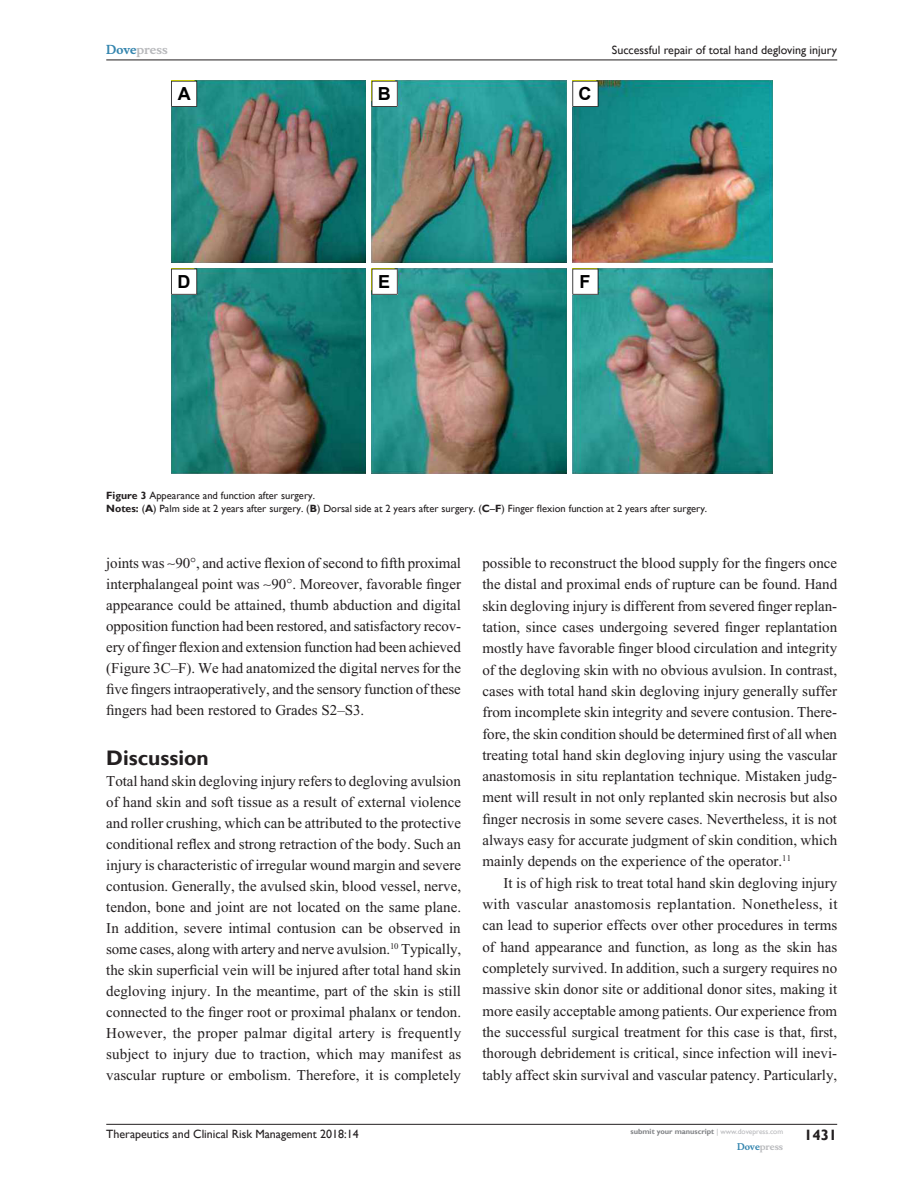
<style>
.page{position:relative;width:918px;height:1188px;background:#fff}
.page>*{position:absolute;margin:0;border:0;box-sizing:border-box;transform-origin:0 0}
.t1{font:700 21px "Gill Sans";color:#231f20}
.TxF{font:15px/21px "Times New Roman";color:#231f20;text-align:justify}
.Tx{font:15px/21.3px "Times New Roman";color:#231f20;text-align:justify}
.RunFolio-R{font:700 15px "Gill Sans";color:#231f20}
.RunF-R{font:12px "Gill Sans";color:#231f20}
.RunH-R{font:12px "Gill Sans";color:#231f20}
.RunH-Brand-R{font:700 12px "Musee";color:#b8b9bc}
.FigSNRI{font:10.5px "Gill Sans";color:#231f20}
.FigC{font:10.5px "Gill Sans";color:#231f20}
.RunF-Brand-R{font:700 9px "Musee";color:#b8b9bc}
.RunF-SubmityourMS-R{font:700 7.5px "Gill Sans";color:#808285}
.s1{color:#3485ae}
.s2{font-weight:700}
.s3{font-weight:400;color:#b8b9bc}
</style>
<div class="page">
<hr style="left:106px;top:1124px;width:731px;height:1px;background:#231f20">
<hr style="left:106px;top:60px;width:731px;height:1px;background:#231f20">
<img style="left:171px;top:81px;width:195px;height:182px">
<img style="left:171px;top:269px;width:195px;height:204px">
<img style="left:371px;top:81px;width:195px;height:182px">
<img style="left:372px;top:269px;width:194px;height:204px">
<img style="left:572px;top:81px;width:200px;height:182px">
<img style="left:572px;top:269px;width:200px;height:204px">
<svg style="left:171px;top:81px;width:26px;height:26px"></svg>
<svg style="left:372px;top:81px;width:26px;height:26px"></svg>
<svg style="left:572px;top:81px;width:26px;height:26px"></svg>
<svg style="left:171px;top:269px;width:26px;height:26px"></svg>
<svg style="left:372px;top:269px;width:26px;height:26px"></svg>
<svg style="left:572px;top:269px;width:26px;height:26px"></svg>
<p class="RunH-Brand-R" style="left:106px;top:43px;width:63px"><span class="s1">Dove</span>press</p>
<p class="RunH-R" style="left:612px;top:43px;width:227px">Successful repair of total hand degloving injury</p>
<p class="FigC" style="left:106px;top:489px;width:210px"><span class="s2">Figure 3</span> Appearance and function after surgery.</p>
<p class="FigSNRI" style="left:106px;top:502px;width:602px"><span class="s2">Notes:</span> (<span class="s2">A</span>) Palm side at 2 years after surgery. (<span class="s2">B</span>) Dorsal side at 2 years after surgery. (<span class="s2">C</span>–<span class="s2">F</span>) Finger flexion function at 2 years after surgery.</p>
<p class="Tx" style="left:106px;top:553px;width:356px">joints was 90 , and active flexion of second to fifth proximal interphalangeal point was 90 . Moreover, favorable finger appearance could be attained, thumb abduction and digital opposition function had been restored, and satisfactory recov&shy;ery of finger flexion and extension function had been achieved (Figure 3C–F). We had anatomized the digital nerves for the five fingers intraoperatively, and the sensory function of these fingers had been restored to Grades S2–S3.</p>
<h1 class="t1" style="left:106px;top:745px;width:104px">Discussion</h1>
<p class="TxF" style="left:106px;top:770px;width:357px">Total hand skin degloving injury refers to degloving avulsion of hand skin and soft tissue as a result of external violence and roller crushing, which can be attributed to the protective conditional reflex and strong retraction of the body. Such an injury is characteristic of irregular wound margin and severe contusion. Generally, the avulsed skin, blood vessel, nerve, tendon, bone and joint are not located on the same plane.<br>In addition, severe intimal contusion can be observed in some cases, along with artery and nerve avulsion.<sup>10</sup> Typically, the skin superficial vein will be injured after total hand skin degloving injury. In the meantime, part of the skin is still connected to the finger root or proximal phalanx or tendon.<br>However, the proper palmar digital artery is frequently subject to injury due to traction, which may manifest as vascular rupture or embolism. Therefore, it is completely</p>
<p class="TxF" style="left:482px;top:552px;width:356px">possible to reconstruct the blood supply for the fingers once the distal and proximal ends of rupture can be found. Hand skin degloving injury is different from severed finger replan&shy;tation, since cases undergoing severed finger replantation mostly have favorable finger blood circulation and integrity of the degloving skin with no obvious avulsion. In contrast, cases with total hand skin degloving injury generally suffer from incomplete skin integrity and severe contusion. There&shy;fore, the skin condition should be determined first of all when treating total hand skin degloving injury using the vascular anastomosis in situ replantation technique. Mistaken judg&shy;ment will result in not only replanted skin necrosis but also finger necrosis in some severe cases. Nevertheless, it is not always easy for accurate judgment of skin condition, which mainly depends on the experience of the operator.<sup>11</sup></p>
<p class="Tx" style="left:482px;top:872px;width:357px;text-indent:21px">It is of high risk to treat total hand skin degloving injury with vascular anastomosis replantation. Nonetheless, it can lead to superior effects over other procedures in terms of hand appearance and function, as long as the skin has completely survived. In addition, such a surgery requires no massive skin donor site or additional donor sites, making it more easily acceptable among patients. Our experience from the successful surgical treatment for this case is that, first, thorough debridement is critical, since infection will inevi&shy;tably affect skin survival and vascular patency. Particularly,</p>
<p class="RunF-R" style="left:106px;top:1127px;width:254px">Therapeutics and Clinical Risk Management 2018:14</p>
<p class="RunF-SubmityourMS-R" style="left:631px;top:1127px;width:154px">submit your manuscript <span class="s3">| www.dovepress.com</span></p>
<p class="RunF-Brand-R" style="left:737px;top:1141px;width:48px"><span class="s1">Dove</span>press</p>
<p class="RunFolio-R" style="left:804px;top:1126px;width:35px">1431</p>
</div>
